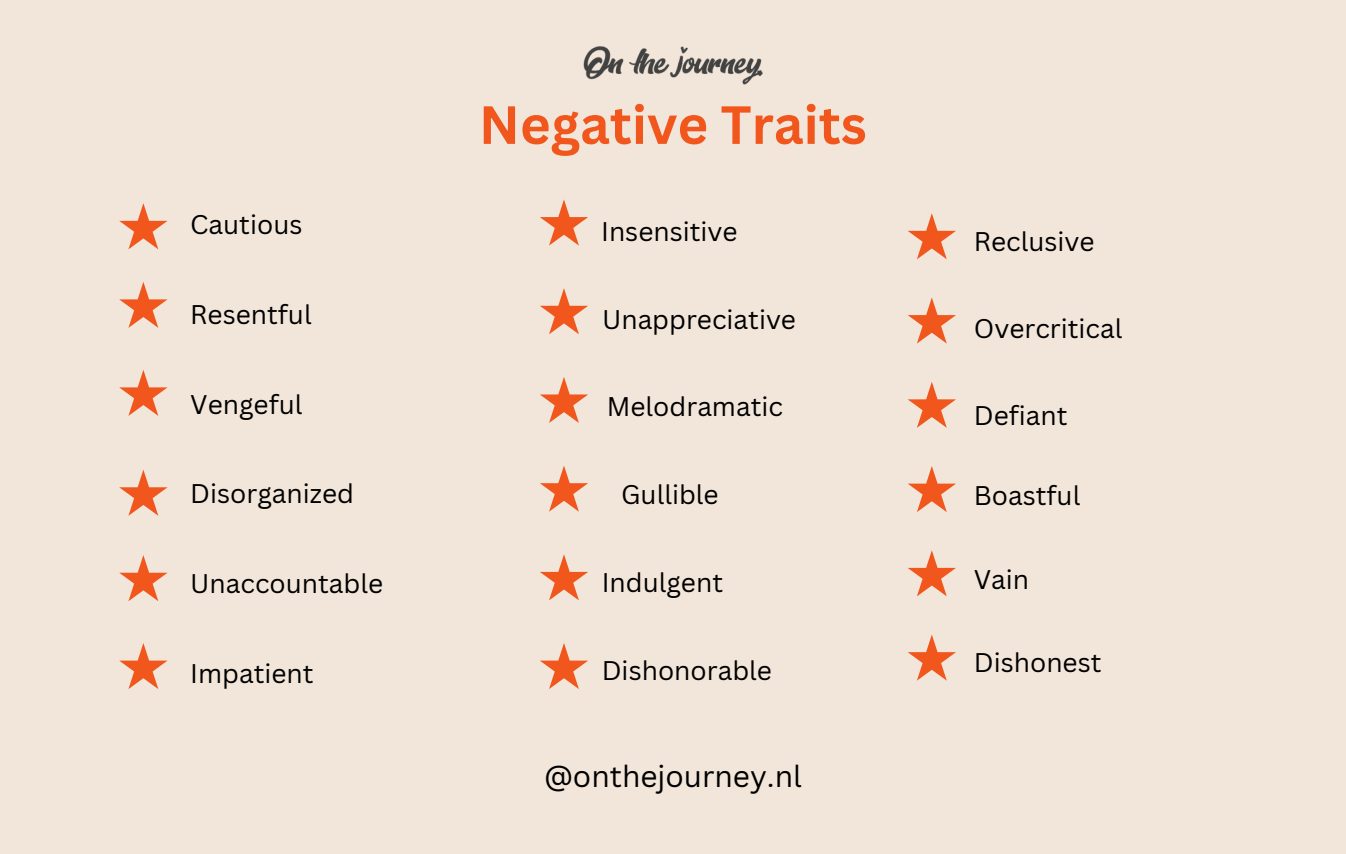
<style>
.page{position:relative;width:1346px;height:854px;background:#fff}
.page>*{position:absolute;margin:0;border:0;box-sizing:border-box;transform-origin:0 0}
.t1{font:700 52.5px "Canva Sans";color:#f1561d}
.t2{font:29.75px "Canva Sans";color:#000}
.t3{font:26.25px "Canva Sans";color:#000}
</style>
<div class="page">
<div style="left:0;top:0;width:1345px;height:853px;background:#f2e6da"></div>
<img style="left:583px;top:46px;width:180px;height:39px">
<svg style="left:119px;top:203px;width:49px;height:46px"></svg>
<svg style="left:119px;top:282px;width:49px;height:46px"></svg>
<svg style="left:119px;top:370px;width:49px;height:46px"></svg>
<svg style="left:119px;top:470px;width:49px;height:45px"></svg>
<svg style="left:119px;top:555px;width:49px;height:46px"></svg>
<svg style="left:540px;top:199px;width:48px;height:46px"></svg>
<svg style="left:540px;top:288px;width:48px;height:46px"></svg>
<svg style="left:540px;top:377px;width:48px;height:46px"></svg>
<svg style="left:540px;top:466px;width:48px;height:45px"></svg>
<svg style="left:540px;top:554px;width:48px;height:46px"></svg>
<svg style="left:908px;top:213px;width:48px;height:46px"></svg>
<svg style="left:908px;top:297px;width:48px;height:46px"></svg>
<svg style="left:908px;top:382px;width:48px;height:45px"></svg>
<svg style="left:908px;top:466px;width:48px;height:46px"></svg>
<svg style="left:908px;top:550px;width:48px;height:46px"></svg>
<svg style="left:119px;top:643px;width:49px;height:45px"></svg>
<svg style="left:540px;top:643px;width:48px;height:45px"></svg>
<svg style="left:908px;top:634px;width:48px;height:46px"></svg>
<p class="t1" style="left:479px;top:88px;width:389px">Negative Traits</p>
<h1 class="t3" style="left:190px;top:206px;width:114px">Cautious</h1>
<p class="t3" style="left:601px;top:213px;width:138px">Insensitive</p>
<p class="t3" style="left:190px;top:296px;width:123px">Resentful</p>
<p class="t3" style="left:602px;top:300px;width:195px">Unappreciative</p>
<p class="t3" style="left:190px;top:385px;width:114px">Vengeful</p>
<p class="t3" style="left:607px;top:388px;width:178px">Melodramatic</p>
<p class="t3" style="left:190px;top:475px;width:165px">Disorganized</p>
<p class="t3" style="left:621px;top:476px;width:99px">Gullible</p>
<p class="t3" style="left:190px;top:564px;width:194px">Unaccountable</p>
<p class="t3" style="left:601px;top:563px;width:123px">Indulgent</p>
<p class="t3" style="left:190px;top:654px;width:125px">Impatient</p>
<p class="t3" style="left:601px;top:651px;width:172px">Dishonorable</p>
<p class="t2" style="left:544px;top:754px;width:259px">@onthejourney.nl</p>
<p class="t3" style="left:973px;top:223px;width:122px">Reclusive</p>
<p class="t3" style="left:973px;top:310px;width:150px">Overcritical</p>
<p class="t3" style="left:973px;top:397px;width:95px">Defiant</p>
<p class="t3" style="left:973px;top:477px;width:108px">Boastful</p>
<p class="t3" style="left:973px;top:560px;width:57px">Vain</p>
<h2 class="t3" style="left:973px;top:643px;width:129px">Dishonest</h2>
</div>
